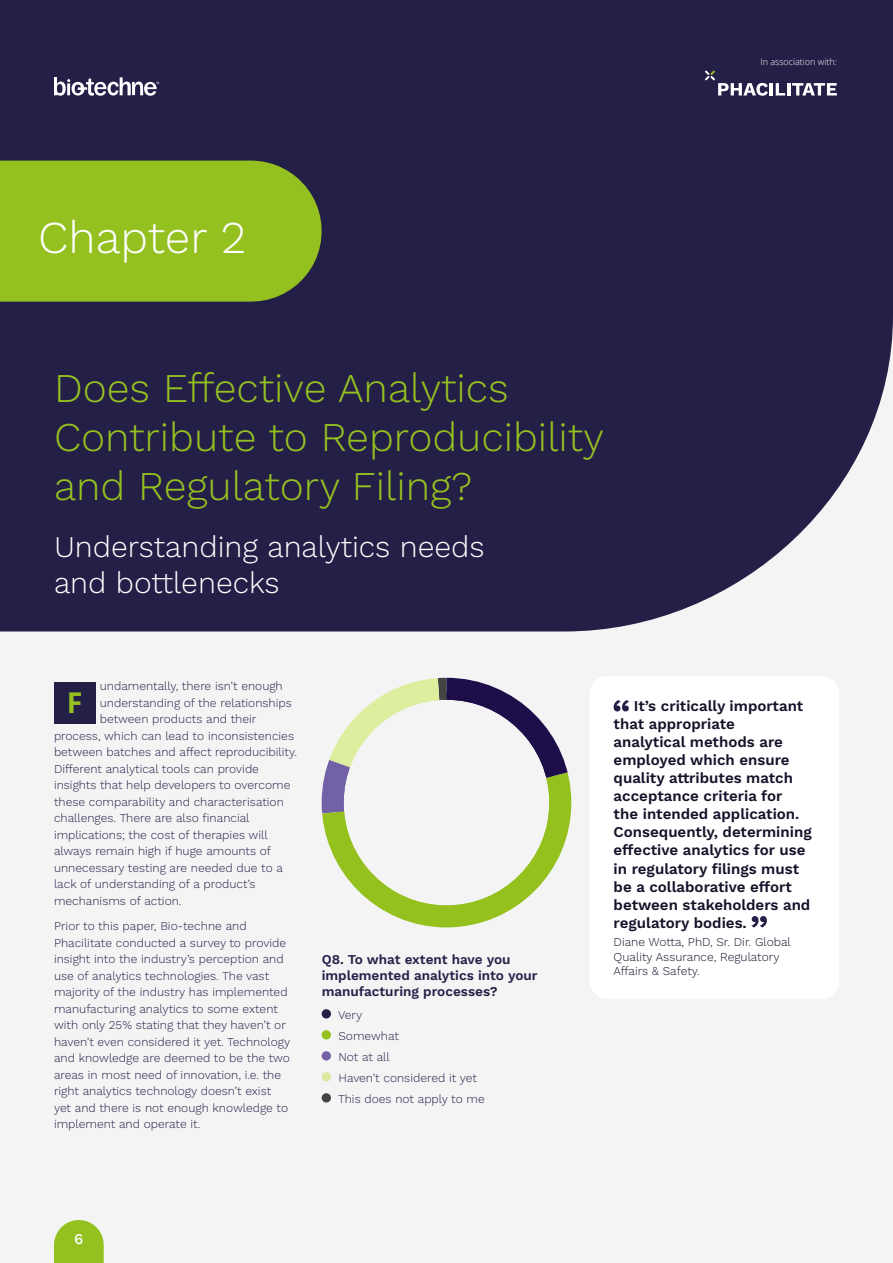
<style>
.page{position:relative;width:893px;height:1263px;background:#f4f4f4}
.page>*{position:absolute;margin:0;border:0;box-sizing:border-box;transform-origin:0 0}
.t1{font:300 45.6px "Work Sans";color:#fff}
.t2{font:300 40.8px/49.1px "Work Sans";color:#95c120}
.t3{font:300 30px/36px "Work Sans";color:#fff}
.t4{font:700 28.65px "Open Sans";color:#95c120}
.t5{font:600 15px/18px "Work Sans";color:#17122a}
.t6{font:500 15px "Work Sans";color:#fff}
.t7{font:600 13.5px/16.2px "Work Sans";color:#241f47}
.t8{font:300 12px/16.5px "Work Sans";color:#241f47}
.t9{font:300 12px/14.4px "Work Sans";color:#17122a}
.t10{font:300 9px "Open Sans";color:#fff}
</style>
<div class="page">
<div style="left:0;top:0;width:893px;height:631px;background:#241f47"></div>
<div style="left:54px;top:682px;width:41px;height:41px;background:#241f47"></div>
<div style="left:0;top:161px;width:251px;height:141px;background:#95c120"></div>
<svg style="left:54px;top:77px;width:105px;height:19px"></svg>
<svg style="left:705px;top:71px;width:132px;height:25px"></svg>
<svg style="left:322px;top:678px;width:249px;height:249px"></svg>
<div style="left:322px;top:1009px;width:9px;height:9px;background:#241f47;border-radius:50%"></div>
<div style="left:322px;top:1030px;width:9px;height:9px;background:#95c120;border-radius:50%"></div>
<div style="left:322px;top:1051px;width:9px;height:9px;background:#7461a8;border-radius:50%"></div>
<div style="left:322px;top:1072px;width:9px;height:9px;background:#dde69f;border-radius:50%"></div>
<div style="left:322px;top:1093px;width:9px;height:9px;background:#434343;border-radius:50%"></div>
<div style="left:590px;top:676px;width:249px;height:323px;background:#fff;border-radius:18px"></div>
<svg style="left:614px;top:700px;width:15px;height:11px"></svg>
<svg style="left:751px;top:916px;width:16px;height:11px"></svg>
<div style="left:54px;top:1245px;width:50px;height:18px;background:#95c120"></div>
<p class="t10" style="left:760px;top:57px;width:78px">In association with:</p>
<h1 class="t1" style="left:38px;top:211px;width:210px">Chapter 2</h1>
<h2 class="t2" style="left:54px;top:365px;width:552px">Does Effective Analytics<br>Contribute to Reproducibility and Regulatory Filing?</h2>
<h3 class="t3" style="left:54px;top:530px;width:432px">Understanding analytics needs and bottlenecks</h3>
<p class="t8" style="left:100px;top:678px;width:184px">undamentally, there isn’t enough</p>
<p class="t8" style="left:100px;top:695px;width:194px">understanding of the relationships</p>
<p class="t8" style="left:100px;top:711px;width:158px">between products and their</p>
<p class="t8" style="left:54px;top:728px;width:242px">process, which can lead to inconsistencies</p>
<p class="t8" style="left:54px;top:744px;width:245px">between batches and affect reproducibility.</p>
<p class="t8" style="left:54px;top:761px;width:207px">Different analytical tools can provide</p>
<p class="t8" style="left:54px;top:777px;width:238px">insights that help developers to overcome</p>
<p class="t8" style="left:54px;top:794px;width:231px">these comparability and characterisation</p>
<p class="t8" style="left:54px;top:810px;width:197px">challenges. There are also financial</p>
<p class="t8" style="left:54px;top:827px;width:215px">implications; the cost of therapies will</p>
<p class="t8" style="left:54px;top:843px;width:219px">always remain high if huge amounts of</p>
<p class="t8" style="left:54px;top:860px;width:231px">unnecessary testing are needed due to a</p>
<p class="t8" style="left:54px;top:876px;width:203px">lack of understanding of a product’s</p>
<p class="t8" style="left:54px;top:893px;width:129px">mechanisms of action.</p>
<p class="t8" style="left:54px;top:918px;width:238px">Prior to this paper, Bio-techne and Phacilitate conducted a survey to provide insight into the industry’s perception and use of analytics technologies. The vast majority of the industry has implemented manufacturing analytics to some extent with only 25% stating that they haven’t or haven’t even considered it yet. Technology and knowledge are deemed to be the two areas in most need of innovation, i.e. the right analytics technology doesn’t exist yet and there is not enough knowledge to implement and operate it.</p>
<h3 class="t4" style="left:67px;top:683px;width:17px">F</h3>
<p class="t7" style="left:322px;top:951px;width:217px">Q8. To what extent have you implemented analytics into your manufacturing processes?</p>
<p class="t8" style="left:338px;top:1004px;width:148px;line-height:21px">Very<br>Somewhat<br>Not at all<br>Haven’t considered it yet<br>This does not apply to me</p>
<p class="t5" style="left:614px;top:698px;width:200px;text-indent:20px">It’s critically important that appropriate<br>analytical methods are employed which ensure quality attributes match acceptance criteria for<br>the intended application.<br>Consequently, determining effective analytics for use in regulatory filings must be a collaborative effort between stakeholders and regulatory bodies.</p>
<p class="t9" style="left:614px;top:936px;width:179px">Diane Wotta, PhD, Sr. Dir. Global<br>Quality Assurance, Regulatory<br>Affairs &amp; Safety.</p>
<p class="t6" style="left:74px;top:1230px;width:11px">6</p>
</div>
